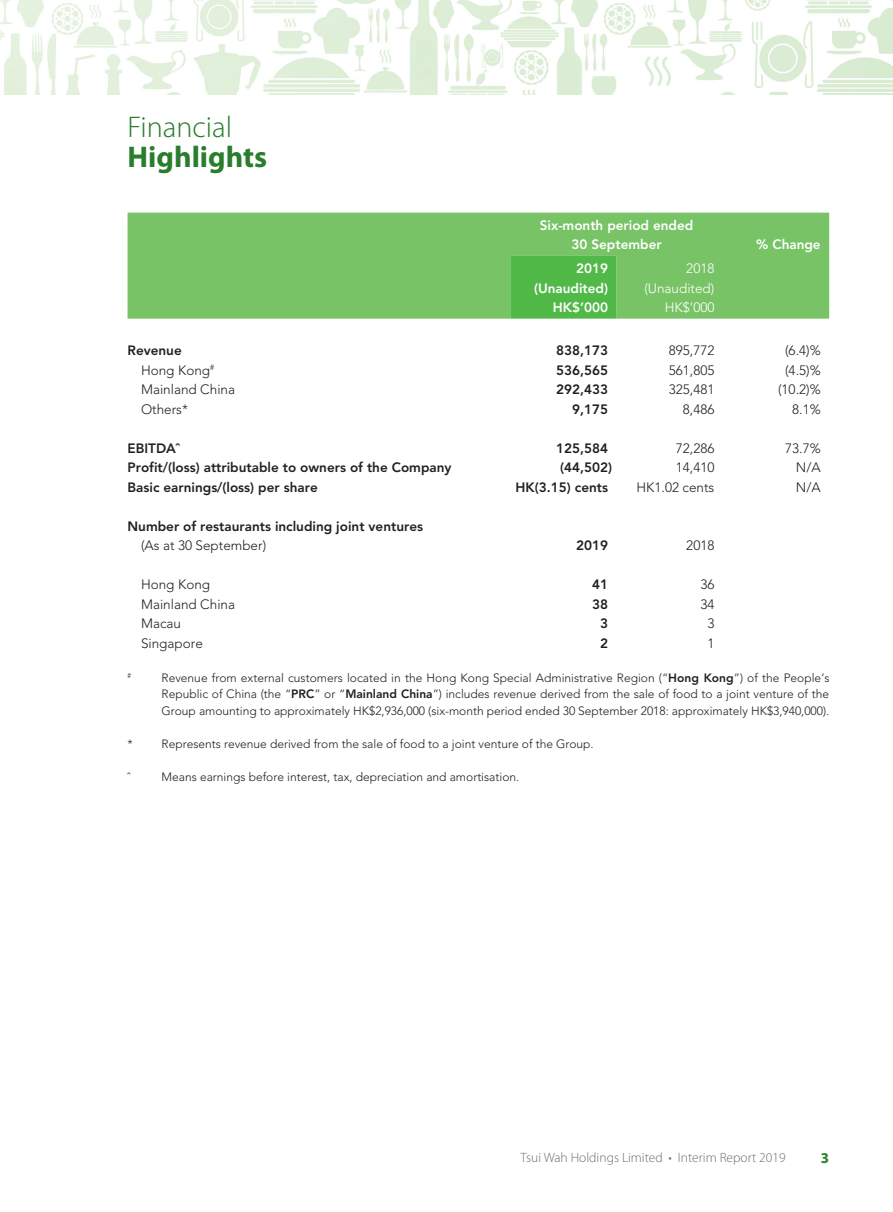
<style>
.page{position:relative;width:893px;height:1212px;background:#fff}
.page>*{position:absolute;margin:0;border:0;box-sizing:border-box;transform-origin:0 0}
.t1{font:700 30px "Myriad Pro";color:#297d2d}
.t2{font:300 30px "Myriad Pro";color:#297d2d}
.t3{font:700 15px "Myriad Pro";color:#297d2d}
.t4{font:800 13.5px "Avenir LT Std";color:#231f20}
.t5{font:300 13.5px "Avenir LT Std";color:#231f20}
.t6{font:800 13.5px/19.5px "Avenir LT Std";color:#fff;text-align:center}
.t7{font:300 13.5px "Myriad Pro";color:#6c6d70}
.t8{font:300 13.5px "Avenir LT Std";color:#fff}
.t9{font:300 12px/16.5px "Avenir LT Std";color:#231f20;text-align:justify}
.t10{font:300 7.05px "Avenir LT Std";color:#231f20}
.s1{font-weight:800}
</style>
<div class="page">
<img style="left:0;top:0;width:893px;height:94px">
<div style="left:128px;top:213px;width:701px;height:106px;background:#78c366"></div>
<div style="left:510px;top:256px;width:107px;height:63px;background:#51b948"></div>
<h1 class="t2" style="left:128px;top:109px;width:106px">Financial</h1>
<h1 class="t1" style="left:128px;top:137px;width:141px">Highlights</h1>
<p class="t6" style="left:540px;top:215px;width:155px">Six-month period ended<br>30 September</p>
<p class="t6" style="left:576px;top:259px;width:33px">2019</p>
<p class="t8" style="left:686px;top:260px;width:30px">2018</p>
<p class="t6" style="left:534px;top:278px;width:76px">(Unaudited)</p>
<p class="t8" style="left:644px;top:280px;width:72px">(Unaudited)</p>
<p class="t6" style="left:553px;top:298px;width:57px">HK$’000</p>
<p class="t8" style="left:665px;top:299px;width:51px">HK$’000</p>
<p class="t6" style="left:756px;top:235px;width:66px">% Change</p>
<p class="t4" style="left:128px;top:343px;width:56px">Revenue</p>
<p class="t4" style="left:556px;top:343px;width:53px">838,173</p>
<p class="t5" style="left:669px;top:343px;width:47px">895,772</p>
<p class="t5" style="left:785px;top:343px;width:37px">(6.4)%</p>
<p class="t5" style="left:141px;top:362px;width:75px">Hong Kong<sup>#</sup></p>
<p class="t4" style="left:556px;top:362px;width:53px">536,565</p>
<p class="t5" style="left:669px;top:362px;width:47px">561,805</p>
<p class="t5" style="left:785px;top:362px;width:37px">(4.5)%</p>
<p class="t5" style="left:141px;top:382px;width:96px">Mainland China</p>
<p class="t4" style="left:556px;top:382px;width:53px">292,433</p>
<p class="t5" style="left:669px;top:382px;width:47px">325,481</p>
<p class="t5" style="left:778px;top:382px;width:44px">(10.2)%</p>
<p class="t5" style="left:128px;top:401px;width:62px">Others*</p>
<p class="t4" style="left:572px;top:401px;width:37px">9,175</p>
<p class="t5" style="left:683px;top:401px;width:33px">8,486</p>
<p class="t5" style="left:792px;top:401px;width:30px">8.1%</p>
<p class="t4" style="left:128px;top:440px;width:54px">EBITDAˆ</p>
<p class="t4" style="left:556px;top:440px;width:53px">125,584</p>
<p class="t5" style="left:676px;top:440px;width:40px">72,286</p>
<p class="t5" style="left:785px;top:440px;width:37px">73.7%</p>
<p class="t4" style="left:128px;top:460px;width:325px">Profit/(loss) attributable to owners of the Company</p>
<p class="t4" style="left:560px;top:460px;width:53px">(44,502)</p>
<p class="t5" style="left:676px;top:460px;width:40px">14,410</p>
<p class="t5" style="left:796px;top:460px;width:26px">N/A</p>
<p class="t4" style="left:128px;top:479px;width:192px">Basic earnings/(loss) per share</p>
<p class="t4" style="left:516px;top:479px;width:94px">HK(3.15) cents</p>
<p class="t5" style="left:636px;top:479px;width:79px">HK1.02 cents</p>
<p class="t5" style="left:796px;top:479px;width:26px">N/A</p>
<p class="t4" style="left:128px;top:518px;width:297px">Number of restaurants including joint ventures</p>
<p class="t5" style="left:141px;top:538px;width:127px">(As at 30 September)</p>
<p class="t4" style="left:576px;top:538px;width:33px">2019</p>
<p class="t5" style="left:686px;top:538px;width:30px">2018</p>
<p class="t5" style="left:141px;top:577px;width:71px">Hong Kong</p>
<p class="t4" style="left:592px;top:577px;width:17px">41</p>
<p class="t5" style="left:700px;top:577px;width:16px">36</p>
<p class="t5" style="left:141px;top:596px;width:96px">Mainland China</p>
<p class="t4" style="left:592px;top:596px;width:17px">38</p>
<p class="t5" style="left:700px;top:596px;width:16px">34</p>
<p class="t5" style="left:141px;top:616px;width:42px">Macau</p>
<p class="t4" style="left:600px;top:616px;width:9px">3</p>
<p class="t5" style="left:707px;top:616px;width:9px">3</p>
<p class="t5" style="left:128px;top:635px;width:77px">Singapore</p>
<p class="t4" style="left:600px;top:635px;width:9px">2</p>
<p class="t5" style="left:707px;top:635px;width:9px">1</p>
<p class="t10" style="left:128px;top:671px;width:5px">#</p>
<p class="t9" style="left:162px;top:669px;width:669px">Revenue from external customers located in the Hong Kong Special Administrative Region (“<span class="s1">Hong Kong</span>”) of the People’s Republic of China (the “<span class="s1">PRC</span>” or “<span class="s1">Mainland China</span>”) includes revenue derived from the sale of food to a joint venture of the Group amounting to approximately HK$2,936,000 (six-month period ended 30 September 2018: approximately HK$3,940,000).</p>
<p class="t9" style="left:128px;top:735px;width:468px">* Represents revenue derived from the sale of food to a joint venture of the Group.</p>
<p class="t9" style="left:128px;top:768px;width:4px">ˆ</p>
<p class="t9" style="left:162px;top:768px;width:359px">Means earnings before interest, tax, depreciation and amortisation.</p>
<p class="t7" style="left:520px;top:1149px;width:267px">Tsui Wah Holdings Limited • Interim Report 2019</p>
<p class="t3" style="left:821px;top:1148px;width:10px">3</p>
</div>
